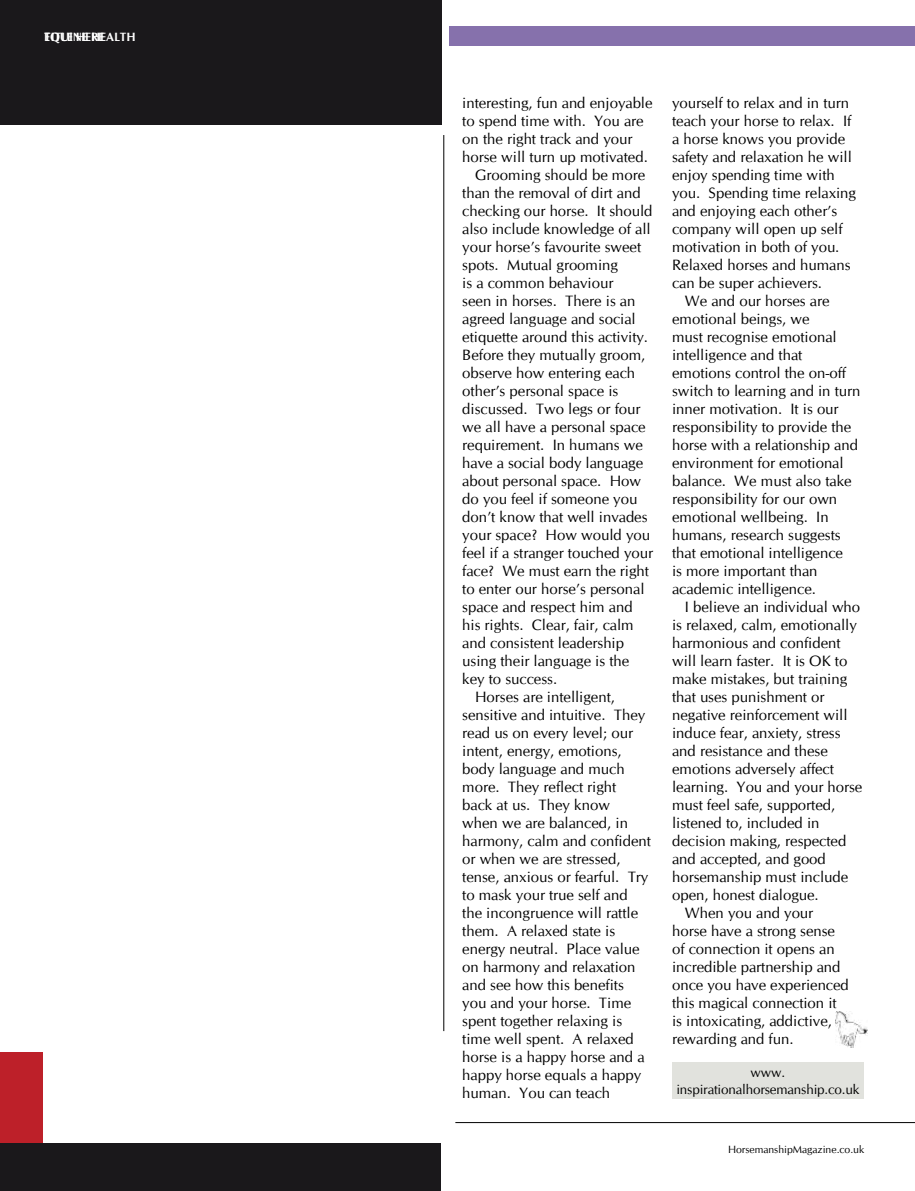
<style>
.page{position:relative;width:915px;height:1191px;background:#fff}
.page>*{position:absolute;margin:0;border:0;box-sizing:border-box;transform-origin:0 0}
.t1{font:15px "CG Omega";color:#000}
.t2{font:13.5px/16.2px "CG Omega";letter-spacing:-.01em;color:#000;text-align:center}
.t3{font:700 12px "CG Omega";letter-spacing:-.01em;color:#fff}
.t4{font:10.5px "CG Omega";color:#000}
</style>
<div class="page">
<div style="left:0;top:1051px;width:43px;height:92px;background:#bd2029"></div>
<div style="left:0;top:1144px;width:440px;height:47px;background:#1a181b"></div>
<div style="left:0;top:0;width:441px;height:124px;background:#1a181b"></div>
<hr style="left:455px;top:1122px;width:459px;height:1px;background:#000">
<div style="left:449px;top:26px;width:465px;height:20px;background:#8671ac"></div>
<hr style="left:443px;top:135px;width:1px;height:896px;background:#000">
<div style="left:671px;top:1062px;width:192px;height:36px;background:#e1e2dd"></div>
<img style="left:835px;top:1011px;width:31px;height:36px">
<p class="t3" style="left:44px;top:29px;width:40px">TEQUIN</p>
<p class="t3" style="left:51px;top:29px;width:55px">ITLE HEERE</p>
<p class="t3" style="left:91px;top:29px;width:46px">HEALTH</p>
<p class="t1" style="left:462px;top:94px;width:192px">interesting, fun and enjoyable</p>
<p class="t1" style="left:462px;top:112px;width:183px">to spend time with. You are</p>
<p class="t1" style="left:462px;top:130px;width:171px">on the right track and your</p>
<p class="t1" style="left:462px;top:148px;width:187px">horse will turn up motivated.</p>
<p class="t1" style="left:475px;top:166px;width:172px">Grooming should be more</p>
<p class="t1" style="left:462px;top:184px;width:180px">than the removal of dirt and</p>
<p class="t1" style="left:462px;top:202px;width:192px">checking our horse. It should</p>
<p class="t1" style="left:462px;top:220px;width:190px">also include knowledge of all</p>
<p class="t1" style="left:462px;top:238px;width:180px">your horse’s favourite sweet</p>
<p class="t1" style="left:462px;top:256px;width:157px">spots. Mutual grooming</p>
<p class="t1" style="left:462px;top:274px;width:152px">is a common behaviour</p>
<p class="t1" style="left:462px;top:292px;width:175px">seen in horses. There is an</p>
<p class="t1" style="left:462px;top:310px;width:175px">agreed language and social</p>
<p class="t1" style="left:462px;top:328px;width:187px">etiquette around this activity.</p>
<p class="t1" style="left:462px;top:346px;width:185px">Before they mutually groom,</p>
<p class="t1" style="left:462px;top:364px;width:174px">observe how entering each</p>
<p class="t1" style="left:462px;top:382px;width:157px">other’s personal space is</p>
<p class="t1" style="left:462px;top:400px;width:180px">discussed. Two legs or four</p>
<p class="t1" style="left:462px;top:418px;width:185px">we all have a personal space</p>
<p class="t1" style="left:462px;top:436px;width:182px">requirement. In humans we</p>
<p class="t1" style="left:462px;top:454px;width:182px">have a social body language</p>
<p class="t1" style="left:462px;top:472px;width:180px">about personal space. How</p>
<p class="t1" style="left:462px;top:490px;width:176px">do you feel if someone you</p>
<p class="t1" style="left:462px;top:508px;width:187px">don’t know that well invades</p>
<p class="t1" style="left:462px;top:526px;width:189px">your space? How would you</p>
<p class="t1" style="left:462px;top:544px;width:192px">feel if a stranger touched your</p>
<p class="t1" style="left:462px;top:562px;width:188px">face? We must earn the right</p>
<p class="t1" style="left:462px;top:580px;width:184px">to enter our horse’s personal</p>
<p class="t1" style="left:462px;top:598px;width:172px">space and respect him and</p>
<p class="t1" style="left:462px;top:616px;width:173px">his rights. Clear, fair, calm</p>
<p class="t1" style="left:462px;top:634px;width:163px">and consistent leadership</p>
<p class="t1" style="left:462px;top:652px;width:168px">using their language is the</p>
<p class="t1" style="left:462px;top:670px;width:96px">key to success.</p>
<p class="t1" style="left:475px;top:688px;width:141px">Horses are intelligent,</p>
<p class="t1" style="left:462px;top:706px;width:184px">sensitive and intuitive. They</p>
<p class="t1" style="left:462px;top:724px;width:172px">read us on every level; our</p>
<p class="t1" style="left:462px;top:742px;width:161px">intent, energy, emotions,</p>
<p class="t1" style="left:462px;top:760px;width:164px">body language and much</p>
<p class="t1" style="left:462px;top:778px;width:155px">more. They reflect right</p>
<p class="t1" style="left:462px;top:796px;width:149px">back at us. They know</p>
<p class="t1" style="left:462px;top:814px;width:167px">when we are balanced, in</p>
<p class="t1" style="left:462px;top:832px;width:190px">harmony, calm and confident</p>
<p class="t1" style="left:462px;top:850px;width:160px">or when we are stressed,</p>
<p class="t1" style="left:462px;top:868px;width:188px">tense, anxious or fearful. Try</p>
<p class="t1" style="left:462px;top:886px;width:167px">to mask your true self and</p>
<p class="t1" style="left:462px;top:904px;width:177px">the incongruence will rattle</p>
<p class="t1" style="left:462px;top:922px;width:154px">them. A relaxed state is</p>
<p class="t1" style="left:462px;top:940px;width:179px">energy neutral. Place value</p>
<p class="t1" style="left:462px;top:958px;width:175px">on harmony and relaxation</p>
<p class="t1" style="left:462px;top:976px;width:163px">and see how this benefits</p>
<p class="t1" style="left:462px;top:994px;width:170px">you and your horse. Time</p>
<p class="t1" style="left:462px;top:1012px;width:161px">spent together relaxing is</p>
<p class="t1" style="left:462px;top:1030px;width:173px">time well spent. A relaxed</p>
<p class="t1" style="left:462px;top:1048px;width:184px">horse is a happy horse and a</p>
<p class="t1" style="left:462px;top:1066px;width:180px">happy horse equals a happy</p>
<p class="t1" style="left:462px;top:1084px;width:149px">human. You can teach</p>
<p class="t1" style="left:671px;top:94px;width:178px">yourself to relax and in turn</p>
<p class="t1" style="left:671px;top:112px;width:181px">teach your horse to relax. If</p>
<p class="t1" style="left:671px;top:130px;width:175px">a horse knows you provide</p>
<p class="t1" style="left:671px;top:148px;width:181px">safety and relaxation he will</p>
<p class="t1" style="left:671px;top:166px;width:164px">enjoy spending time with</p>
<p class="t1" style="left:671px;top:184px;width:185px">you. Spending time relaxing</p>
<p class="t1" style="left:671px;top:202px;width:167px">and enjoying each other’s</p>
<p class="t1" style="left:671px;top:220px;width:172px">company will open up self</p>
<p class="t1" style="left:671px;top:238px;width:169px">motivation in both of you.</p>
<p class="t1" style="left:671px;top:256px;width:180px">Relaxed horses and humans</p>
<p class="t1" style="left:671px;top:274px;width:151px">can be super achievers.</p>
<p class="t1" style="left:684px;top:292px;width:146px">We and our horses are</p>
<p class="t1" style="left:671px;top:310px;width:139px">emotional beings, we</p>
<p class="t1" style="left:671px;top:328px;width:166px">must recognise emotional</p>
<p class="t1" style="left:671px;top:346px;width:132px">intelligence and that</p>
<p class="t1" style="left:671px;top:364px;width:175px">emotions control the on-off</p>
<p class="t1" style="left:671px;top:382px;width:190px">switch to learning and in turn</p>
<p class="t1" style="left:671px;top:400px;width:168px">inner motivation. It is our</p>
<p class="t1" style="left:671px;top:418px;width:181px">responsibility to provide the</p>
<p class="t1" style="left:671px;top:436px;width:187px">horse with a relationship and</p>
<p class="t1" style="left:671px;top:454px;width:173px">environment for emotional</p>
<p class="t1" style="left:671px;top:472px;width:181px">balance. We must also take</p>
<p class="t1" style="left:671px;top:490px;width:167px">responsibility for our own</p>
<p class="t1" style="left:671px;top:508px;width:158px">emotional wellbeing. In</p>
<p class="t1" style="left:671px;top:526px;width:170px">humans, research suggests</p>
<p class="t1" style="left:671px;top:544px;width:172px">that emotional intelligence</p>
<p class="t1" style="left:671px;top:562px;width:147px">is more important than</p>
<p class="t1" style="left:671px;top:580px;width:145px">academic intelligence.</p>
<p class="t1" style="left:684px;top:598px;width:177px">I believe an individual who</p>
<p class="t1" style="left:671px;top:616px;width:186px">is relaxed, calm, emotionally</p>
<p class="t1" style="left:671px;top:634px;width:170px">harmonious and confident</p>
<p class="t1" style="left:671px;top:652px;width:177px">will learn faster. It is OK to</p>
<p class="t1" style="left:671px;top:670px;width:176px">make mistakes, but training</p>
<p class="t1" style="left:671px;top:688px;width:154px">that uses punishment or</p>
<p class="t1" style="left:671px;top:706px;width:177px">negative reinforcement will</p>
<p class="t1" style="left:671px;top:724px;width:170px">induce fear, anxiety, stress</p>
<p class="t1" style="left:671px;top:742px;width:157px">and resistance and these</p>
<p class="t1" style="left:671px;top:760px;width:163px">emotions adversely affect</p>
<p class="t1" style="left:671px;top:778px;width:192px">learning. You and your horse</p>
<p class="t1" style="left:671px;top:796px;width:165px">must feel safe, supported,</p>
<p class="t1" style="left:671px;top:814px;width:149px">listened to, included in</p>
<p class="t1" style="left:671px;top:832px;width:176px">decision making, respected</p>
<p class="t1" style="left:671px;top:850px;width:155px">and accepted, and good</p>
<p class="t1" style="left:671px;top:868px;width:178px">horsemanship must include</p>
<p class="t1" style="left:671px;top:886px;width:148px">open, honest dialogue.</p>
<p class="t1" style="left:684px;top:904px;width:130px">When you and your</p>
<p class="t1" style="left:671px;top:922px;width:164px">horse have a strong sense</p>
<p class="t1" style="left:671px;top:940px;width:164px">of connection it opens an</p>
<p class="t1" style="left:671px;top:958px;width:170px">incredible partnership and</p>
<p class="t1" style="left:671px;top:976px;width:178px">once you have experienced</p>
<p class="t1" style="left:671px;top:994px;width:166px">this magical connection it</p>
<p class="t1" style="left:671px;top:1012px;width:161px">is intoxicating, addictive,</p>
<p class="t1" style="left:671px;top:1030px;width:123px">rewarding and fun.</p>
<p class="t2" style="left:676px;top:1064px;width:185px">www. inspirationalhorsemanship.co.uk</p>
<p class="t4" style="left:727px;top:1142px;width:138px">HorsemanshipMagazine.co.uk</p>
</div>
